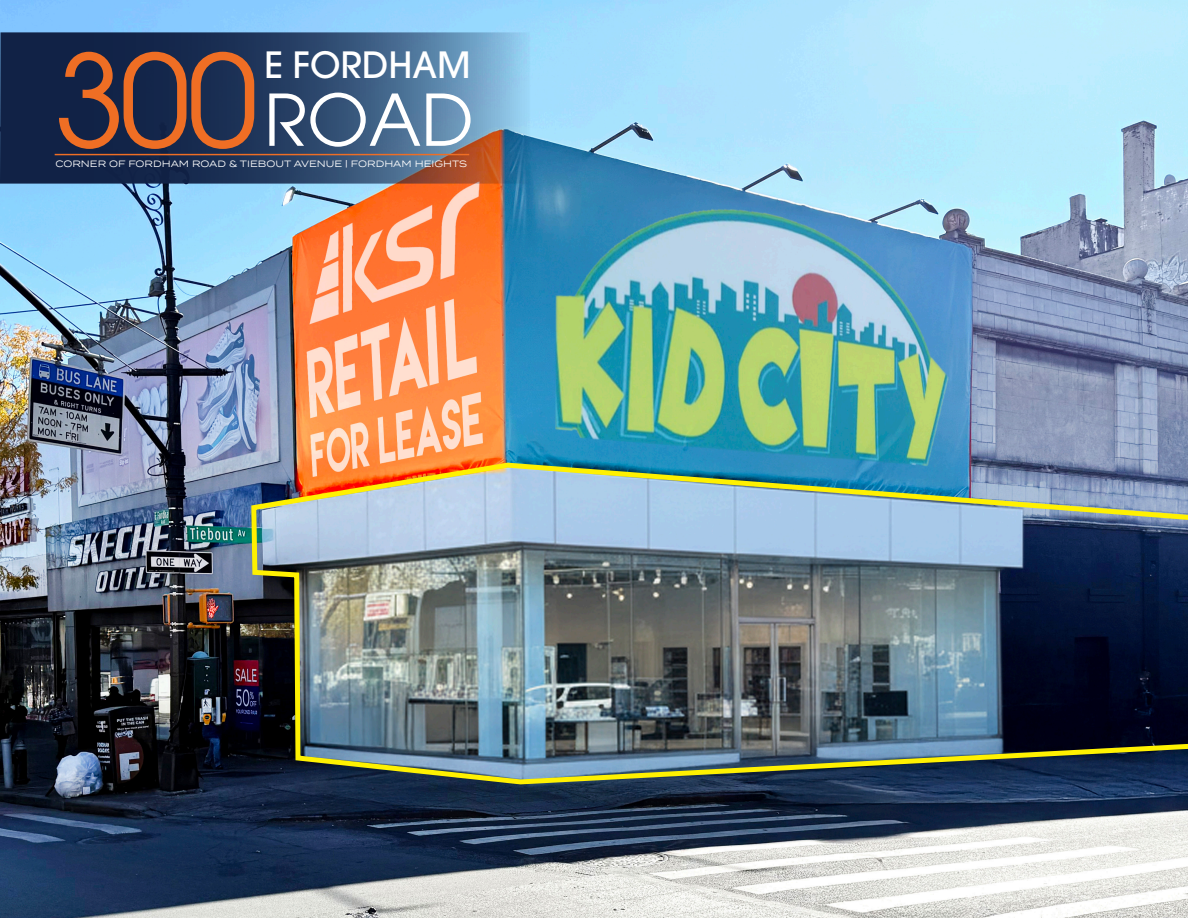
<style>
.page{position:relative;width:1188px;height:918px;background:#fff}
.page>*{position:absolute;margin:0;border:0;box-sizing:border-box;transform-origin:0 0}
.t1{font:126.9px "ITC Avant Garde Pro";color:#ef6e24}
.t2{font:70.8px "ITC Avant Garde Pro";color:#fff}
.t3{font:500 36px "ITC Avant Garde Pro";color:#fff}
.t4{font:9.15px "Termina";color:#fff}
</style>
<div class="page">
<img style="left:0;top:0;width:1188px;height:918px">
<img style="left:249px;top:459px;width:939px;height:328px">
<svg style="left:0;top:32px;width:530px;height:152px;background:#334a6b"></svg>
<hr style="left:55px;top:154px;width:414px;height:1px;background:#ef6e24">
<p class="t3" style="left:264px;top:42px;width:208px">E FORDHAM</p>
<p class="t2" style="left:264px;top:76px;width:211px">ROAD</p>
<p class="t1" style="left:55px;top:22px;width:205px">300</p>
<p class="t4" style="left:55px;top:157px;width:413px">CORNER OF FORDHAM ROAD &amp; TIEBOUT AVENUE | FORDHAM HEIGHTS</p>
</div>
